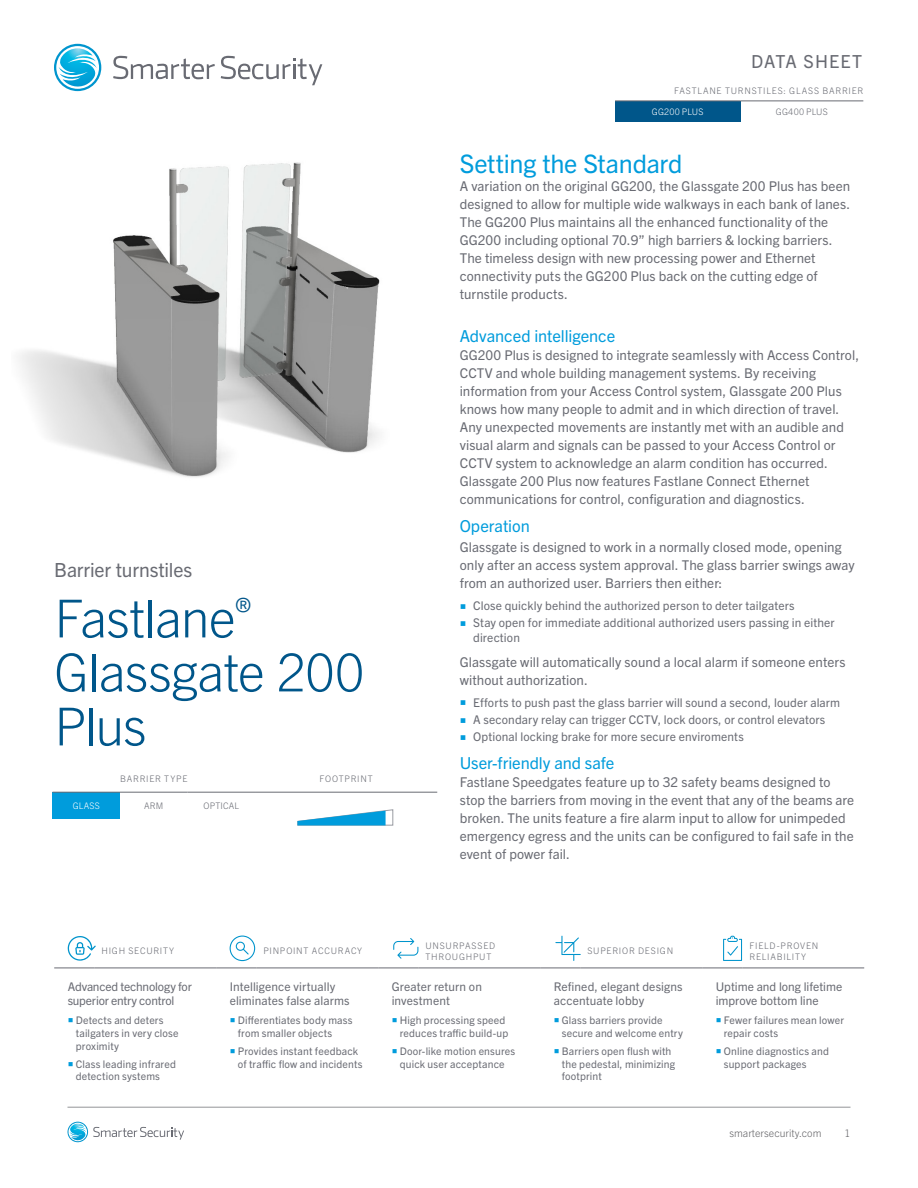
<style>
.page{position:relative;width:918px;height:1188px;background:#fff}
.page>*{position:absolute;margin:0;border:0;box-sizing:border-box;transform-origin:0 0}
.Intro__Headline{font:300 52.5px/54px "Trade Gothic Next LT Pro";letter-spacing:-.025em;color:#00568a}
.Main__Body_Header{font:25.5px "Trade Gothic Next LT Pro";letter-spacing:-.01em;color:#009cdc}
.Intro__Body{font:19.5px "Trade Gothic Next LT Pro";letter-spacing:-.01em;color:#696b73}
.Intro__Body-2{font:18px "Trade Gothic Next LT Pro";letter-spacing:.06em;color:#696b73}
.Main__Subhead{font:16.5px "Trade Gothic Next LT Pro";letter-spacing:-.005em;color:#009cdc}
.Main__Body{font:16.5px "Trade Gothic Next LT Pro";letter-spacing:-.005em;color:#009cdc}
.Main__Body-2{font:13.5px/18px "Trade Gothic Next LT Pro";letter-spacing:.005em;color:#696b73}
.Main__Body_Header-2{font:13.5px/18px "Trade Gothic Next LT Pro";letter-spacing:.005em;color:#696b73}
.Main__Bulleted_Line{font:13.5px/18px "Trade Gothic Next LT Pro";letter-spacing:.005em;color:#696b73}
.Main__Bulleted_Line-2{font:12px/15px "Trade Gothic Next LT Pro";letter-spacing:.01em;color:#696b73}
.Icons__Sub-head{font:12px/14.4px "Trade Gothic Next LT Pro";letter-spacing:.005em;color:#696b73}
.Icons__Sub-head-2{font:12px/14.4px "Trade Gothic Next LT Pro";letter-spacing:-.015em;color:#696b73}
.Icons__Bulleted_Line{font:10.5px/12.6px "Trade Gothic Next LT Pro";letter-spacing:.015em;color:#696b73}
.t1{font:300 10.5px "Trade Gothic Next LT Pro";color:#636366}
.Header__Product_Grou{font:300 9px/10.8px "Trade Gothic Next LT Pro";letter-spacing:.085em;color:#696b73}
.Header__Prduct_Group{font:300 9px "Trade Gothic Next LT Pro";letter-spacing:.015em;color:#696b73}
.Header__Prduct_Group-2{font:300 9px "Trade Gothic Next LT Pro";letter-spacing:.015em;color:#fff}
.s1{color:#009cdc}
</style>
<div class="page">
<img style="left:19px;top:162px;width:361px;height:315px">
<svg style="left:297px;top:809px;width:96px;height:17px"></svg>
<div style="left:53px;top:792px;width:67px;height:27px;background:#009cdc"></div>
<hr style="left:53px;top:792px;width:67px;height:1px;background:#696b73">
<hr style="left:120px;top:792px;width:68px;height:1px;background:#696b73">
<hr style="left:188px;top:792px;width:67px;height:1px;background:#696b73">
<hr style="left:255px;top:792px;width:182px;height:1px;background:#696b73">
<svg style="left:54px;top:44px;width:47px;height:47px"></svg>
<svg style="left:221px;top:56px;width:101px;height:29px"></svg>
<svg style="left:113px;top:56px;width:102px;height:23px"></svg>
<hr style="left:68px;top:1107px;width:782px;height:1px;background:#939598">
<svg style="left:68px;top:1122px;width:116px;height:20px"></svg>
<div style="left:615px;top:101px;width:125px;height:20px;background:#00568a"></div>
<hr style="left:615px;top:101px;width:125px;height:1px;background:#696b73">
<hr style="left:740px;top:101px;width:123px;height:1px;background:#696b73">
<hr style="left:54px;top:968px;width:41px;height:1px;background:#696b73">
<hr style="left:95px;top:968px;width:121px;height:1px;background:#696b73">
<hr style="left:216px;top:968px;width:41px;height:1px;background:#696b73">
<hr style="left:257px;top:968px;width:121px;height:1px;background:#696b73">
<hr style="left:378px;top:968px;width:41px;height:1px;background:#696b73">
<hr style="left:419px;top:968px;width:121px;height:1px;background:#696b73">
<hr style="left:540px;top:968px;width:41px;height:1px;background:#696b73">
<hr style="left:581px;top:968px;width:121px;height:1px;background:#696b73">
<hr style="left:702px;top:968px;width:41px;height:1px;background:#696b73">
<hr style="left:743px;top:968px;width:121px;height:1px;background:#696b73">
<svg style="left:555px;top:936px;width:26px;height:25px"></svg>
<svg style="left:723px;top:936px;width:19px;height:25px"></svg>
<svg style="left:68px;top:936px;width:28px;height:25px"></svg>
<svg style="left:230px;top:936px;width:25px;height:25px"></svg>
<svg style="left:393px;top:938px;width:25px;height:21px"></svg>
<p class="Intro__Body-2" style="left:751px;top:49px;width:113px">DATA SHEET</p>
<p class="Intro__Body" style="left:54px;top:556px;width:140px">Barrier turnstiles</p>
<p class="Intro__Headline" style="left:54px;top:588px;width:312px">Fastlane<sup>®<br></sup>Glassgate 200<br>Plus</p>
<p class="Header__Product_Grou" style="left:120px;top:773px;width:69px">BARRIER TYPE</p>
<p class="Header__Product_Grou" style="left:320px;top:773px;width:55px">FOOTPRINT</p>
<p class="Header__Prduct_Group-2" style="left:73px;top:799px;width:29px">GLASS</p>
<p class="Header__Prduct_Group" style="left:144px;top:799px;width:20px">ARM</p>
<p class="Header__Prduct_Group" style="left:204px;top:799px;width:37px">OPTICAL</p>
<p class="Header__Product_Grou" style="left:674px;top:85px;width:191px">FASTLANE TURNSTILES: GLASS BARRIER</p>
<p class="Header__Prduct_Group-2" style="left:652px;top:105px;width:53px">GG200 PLUS</p>
<p class="Header__Prduct_Group" style="left:776px;top:105px;width:53px">GG400 PLUS</p>
<p class="Main__Body_Header" style="left:460px;top:146px;width:224px">Setting the Standard</p>
<p class="Main__Body_Header-2" style="left:460px;top:177px;width:392px">A variation on the original GG200, the Glassgate 200 Plus has been designed to allow for multiple wide walkways in each bank of lanes.<br>The GG200 Plus maintains all the enhanced functionality of the GG200 including optional 70.9” high barriers &amp; locking barriers.<br>The timeless design with new processing power and Ethernet connectivity puts the GG200 Plus back on the cutting edge of turnstile products.</p>
<p class="Main__Subhead" style="left:460px;top:325px;width:157px">Advanced intelligence</p>
<p class="Main__Body-2" style="left:460px;top:345px;width:401px">GG200 Plus is designed to integrate seamlessly with Access Control, CCTV and whole building management systems. By receiving information from your Access Control system, Glassgate 200 Plus knows how many people to admit and in which direction of travel.<br>Any unexpected movements are instantly met with an audible and visual alarm and signals can be passed to your Access Control or CCTV system to acknowledge an alarm condition has occurred.<br>Glassgate 200 Plus now features Fastlane Connect Ethernet communications for control, configuration and diagnostics.</p>
<p class="Main__Body" style="left:460px;top:514px;width:72px">Operation</p>
<p class="Main__Body-2" style="left:460px;top:537px;width:396px">Glassgate is designed to work in a normally closed mode, opening only after an access system approval. The glass barrier swings away from an authorized user. Barriers then either:</p>
<p class="Main__Bulleted_Line-2" style="left:460px;top:597px;width:336px"><span class="s1">○</span> Close quickly behind the authorized person to deter tailgaters</p>
<p class="Main__Bulleted_Line-2" style="left:473px;top:614px;width:363px;text-indent:-14px"><span class="s1">○</span> Stay open for immediate additional authorized users passing in either direction</p>
<p class="Main__Bulleted_Line" style="left:460px;top:652px;width:387px">Glassgate will automatically sound a local alarm if someone enters without authorization.</p>
<p class="Main__Bulleted_Line-2" style="left:460px;top:694px;width:382px"><span class="s1">○</span> Efforts to push past the glass barrier will sound a second, louder alarm</p>
<p class="Main__Bulleted_Line-2" style="left:460px;top:711px;width:367px"><span class="s1">○</span> A secondary relay can trigger CCTV, lock doors, or control elevators</p>
<p class="Main__Bulleted_Line-2" style="left:460px;top:728px;width:286px"><span class="s1">○</span> Optional locking brake for more secure enviroments</p>
<p class="Main__Subhead" style="left:460px;top:751px;width:156px">User-friendly and safe</p>
<p class="Main__Body-2" style="left:460px;top:772px;width:396px">Fastlane Speedgates feature up to 32 safety beams designed to stop the barriers from moving in the event that any of the beams are broken. The units feature a fire alarm input to allow for unimpeded emergency egress and the units can be configured to fail safe in the event of power fail.</p>
<p class="Header__Product_Grou" style="left:101px;top:945px;width:74px">HIGH SECURITY</p>
<p class="Header__Product_Grou" style="left:263px;top:945px;width:100px">PINPOINT ACCURACY</p>
<p class="Header__Product_Grou" style="left:425px;top:940px;width:71px">UNSURPASSED<br>THROUGHPUT</p>
<p class="Header__Product_Grou" style="left:587px;top:945px;width:87px">SUPERIOR DESIGN</p>
<p class="Header__Product_Grou" style="left:749px;top:940px;width:70px">FIELD-PROVEN<br>RELIABILITY</p>
<p class="Icons__Sub-head-2" style="left:68px;top:978px;width:126px">Advanced technology for superior entry control</p>
<p class="Icons__Bulleted_Line" style="left:76px;top:1014px;width:104px;text-indent:-8px"><span class="s1">○</span> Detects and deters tailgaters in very close proximity</p>
<p class="Icons__Bulleted_Line" style="left:76px;top:1057px;width:102px;text-indent:-8px"><span class="s1">○</span> Class leading infrared detection systems</p>
<p class="Icons__Sub-head" style="left:392px;top:978px;width:92px">Greater return on investment</p>
<p class="Icons__Bulleted_Line" style="left:392px;top:1014px;width:118px;text-align:right"><span class="s1">○</span> High processing speed reduces traffic build-up</p>
<p class="Icons__Bulleted_Line" style="left:392px;top:1044px;width:125px;text-align:center"><span class="s1">○</span> Door-like motion ensures quick user acceptance</p>
<p class="Icons__Sub-head" style="left:554px;top:978px;width:130px">Refined, elegant designs accentuate lobby</p>
<p class="Icons__Bulleted_Line" style="left:562px;top:1014px;width:123px;text-indent:-8px"><span class="s1">○</span> Glass barriers provide secure and welcome entry</p>
<p class="Icons__Bulleted_Line" style="left:562px;top:1044px;width:115px;text-indent:-8px"><span class="s1">○</span> Barriers open flush with the pedestal, minimizing footprint</p>
<p class="Icons__Sub-head" style="left:716px;top:978px;width:128px">Uptime and long lifetime improve bottom line</p>
<p class="Icons__Bulleted_Line" style="left:724px;top:1014px;width:122px;text-indent:-8px"><span class="s1">○</span> Fewer failures mean lower repair costs</p>
<p class="Icons__Bulleted_Line" style="left:724px;top:1044px;width:107px;text-indent:-8px"><span class="s1">○</span> Online diagnostics and support packages</p>
<p class="Icons__Sub-head" style="left:230px;top:978px;width:121px">Intelligence virtually eliminates false alarms</p>
<p class="Icons__Bulleted_Line" style="left:238px;top:1014px;width:116px;text-indent:-8px"><span class="s1">○</span> Differentiates body mass from smaller objects</p>
<p class="Icons__Bulleted_Line" style="left:238px;top:1044px;width:126px;text-indent:-8px"><span class="s1">○</span> Provides instant feedback of traffic flow and incidents</p>
<p class="t1" style="left:730px;top:1126px;width:93px">smartersecurity.com</p>
<p class="t1" style="left:845px;top:1126px;width:7px">1</p>
</div>
